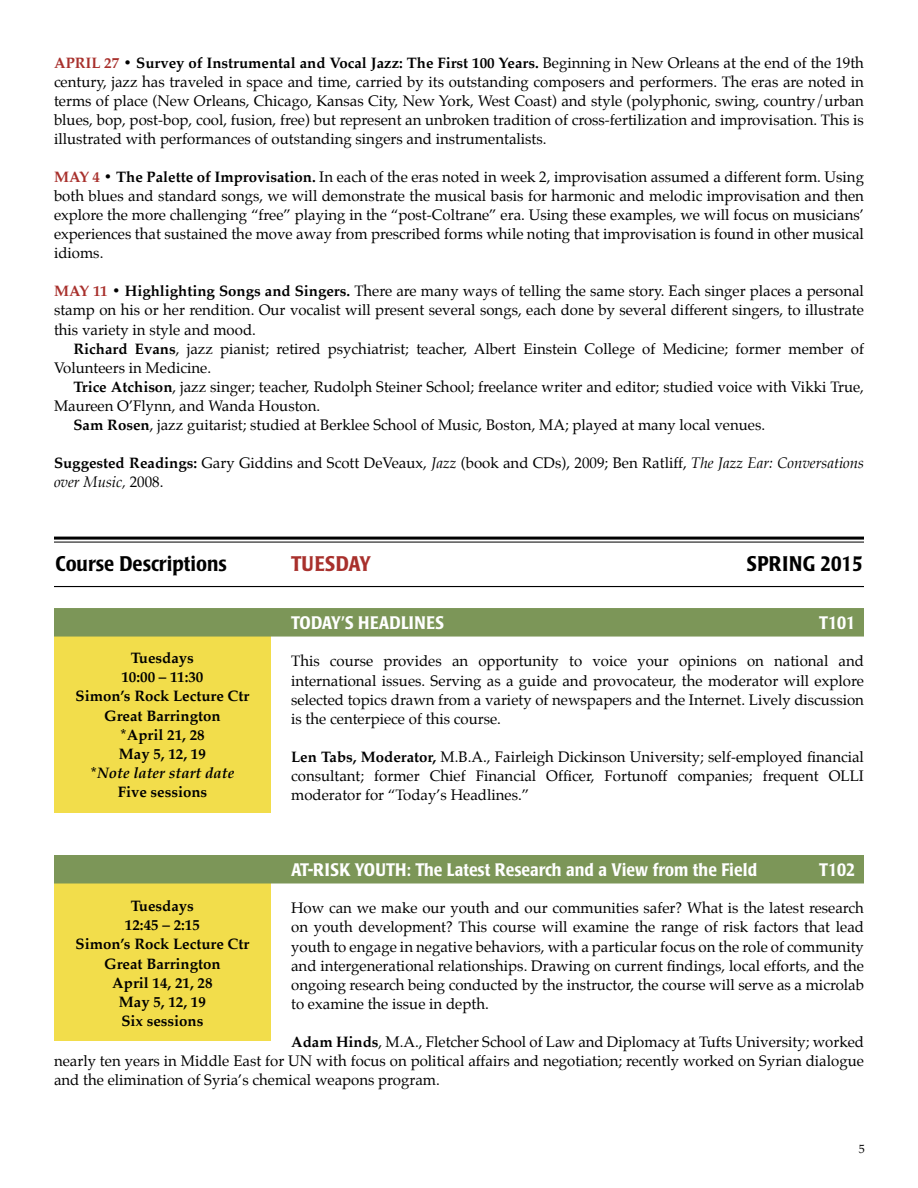
<style>
.page{position:relative;width:918px;height:1188px;background:#fff}
.page>*{position:absolute;margin:0;border:0;box-sizing:border-box;transform-origin:0 0}
.t1{font:500 condensed 21px "Poppl Laudatio";color:#000}
.t2{font:500 condensed 21px "Poppl Laudatio";letter-spacing:.02em;color:#000}
.t3{font:500 condensed 21px "Poppl Laudatio";color:#a8302c}
.t4{font:500 condensed 18px "Poppl Laudatio";color:#fff}
.t5{font:15px/19px "Palatino";color:#000;text-align:justify}
.t6{font:700 15px/19px "Palatino";color:#000;text-align:center}
.t7{font:12px "Palatino";color:#000}
.s1{font-weight:700;color:#a8302c}
.s2{font-weight:700}
.s3{font-style:italic}
</style>
<div class="page">
<div style="left:54px;top:635px;width:217px;height:178px;background:#f2dd4b"></div>
<div style="left:54px;top:884px;width:217px;height:157px;background:#f2dd4b"></div>
<hr style="left:54px;top:537px;width:810px;height:3px;background:#000">
<hr style="left:54px;top:542px;width:810px;height:1px;background:#000">
<hr style="left:54px;top:586px;width:810px;height:1px;background:#000">
<div style="left:54px;top:608px;width:810px;height:29px;background:#7c9658"></div>
<div style="left:54px;top:855px;width:810px;height:29px;background:#7c9658"></div>
<p class="t5" style="left:54px;top:53px;width:812px"><span class="s1">APRIL 27</span> <span class="s2">• Survey of Instrumental and Vocal Jazz: The First 100 Years.</span> Beginning in New Orleans at the end of the 19th century, jazz has traveled in space and time, carried by its outstanding composers and performers. The eras are noted in terms of place (New Orleans, Chicago, Kansas City, New York, West Coast) and style (polyphonic, swing, country/urban blues, bop, post-bop, cool, fusion, free) but represent an unbroken tradition of cross-fertilization and improvisation. This is illustrated with performances of outstanding singers and instrumentalists.</p>
<p class="t5" style="left:54px;top:167px;width:812px"><span class="s1">MAY 4</span> <span class="s2">• The Palette of Improvisation.</span> In each of the eras noted in week 2, improvisation assumed a different form. Using both blues and standard songs, we will demonstrate the musical basis for harmonic and melodic improvisation and then explore the more challenging “free” playing in the “post-Coltrane” era. Using these examples, we will focus on musicians’ experiences that sustained the move away from prescribed forms while noting that improvisation is found in other musical idioms.</p>
<p class="t5" style="left:54px;top:282px;width:811px"><span class="s1">MAY 11</span> <span class="s2">• Highlighting Songs and Singers.</span> There are many ways of telling the same story. Each singer places a personal stamp on his or her rendition. Our vocalist will present several songs, each done by several different singers, to illustrate this variety in style and mood.</p>
<p class="t5" style="left:54px;top:339px;width:812px;text-indent:20px"><span class="s2">Richard Evans</span>, jazz pianist; retired psychiatrist; teacher, Albert Einstein College of Medicine; former member of<br>Volunteers in Medicine.</p>
<p class="t5" style="left:74px;top:377px;width:792px"><span class="s2">Trice Atchison</span>, jazz singer; teacher, Rudolph Steiner School; freelance writer and editor; studied voice with Vikki True,</p>
<p class="t5" style="left:54px;top:396px;width:268px">Maureen O’Flynn, and Wanda Houston.</p>
<p class="t5" style="left:74px;top:415px;width:693px"><span class="s2">Sam Rosen</span>, jazz guitarist; studied at Berklee School of Music, Boston, MA; played at many local venues.</p>
<p class="t5" style="left:54px;top:453px;width:812px"><span class="s2">Suggested Readings:</span> Gary Giddins and Scott DeVeaux, <span class="s3">Jazz</span> (book and CDs), 2009; Ben Ratliff, <span class="s3">The Jazz Ear: Conversations over Music,</span> 2008.</p>
<h1 class="t1" style="left:56px;top:551px;width:173px">Course Descriptions</h1>
<h1 class="t3" style="left:291px;top:551px;width:81px">TUESDAY</h1>
<h1 class="t2" style="left:747px;top:551px;width:117px">SPRING 2015</h1>
<p class="t6" style="left:76px;top:648px;width:175px">Tuesdays<br>10:00 – 11:30<br>Simon’s Rock Lecture Ctr<br>Great Barrington<br>*April 21, 28<br>May 5, 12, 19<br>*<span class="s3">Note later start date<br></span>Five sessions</p>
<p class="t4" style="left:291px;top:613px;width:155px">TODAY’S HEADLINES</p>
<p class="t4" style="left:819px;top:613px;width:37px">T101</p>
<p class="t5" style="left:291px;top:652px;width:574px">This course provides an opportunity to voice your opinions on national and international issues. Serving as a guide and provocateur, the moderator will explore selected topics drawn from a variety of newspapers and the Internet. Lively discussion is the centerpiece of this course.</p>
<p class="t5" style="left:291px;top:747px;width:574px"><span class="s2">Len Tabs, Moderator,</span> M.B.A., Fairleigh Dickinson University; self-employed financial consultant; former Chief Financial Officer, Fortunoff companies; frequent OLLI moderator for “Today’s Headlines.”</p>
<p class="t4" style="left:291px;top:860px;width:467px">AT-RISK YOUTH: The Latest Research and a View from the Field</p>
<p class="t4" style="left:819px;top:860px;width:37px">T102</p>
<p class="t5" style="left:291px;top:899px;width:574px">How can we make our youth and our communities safer? What is the latest research on youth development? This course will examine the range of risk factors that lead youth to engage in negative behaviors, with a particular focus on the role of community and intergenerational relationships. Drawing on current findings, local efforts, and the ongoing research being conducted by the instructor, the course will serve as a microlab to examine the issue in depth.</p>
<p class="t5" style="left:54px;top:1032px;width:812px;text-indent:237px"><span class="s2">Adam Hinds</span>, M.A., Fletcher School of Law and Diplomacy at Tufts University; worked nearly ten years in Middle East for UN with focus on political affairs and negotiation; recently worked on Syrian dialogue and the elimination of Syria’s chemical weapons program.</p>
<p class="t6" style="left:76px;top:896px;width:175px">Tuesdays<br>12:45 – 2:15<br>Simon’s Rock Lecture Ctr<br>Great Barrington<br>April 14, 21, 28<br>May 5, 12, 19<br>Six sessions</p>
<p class="t7" style="left:859px;top:1139px;width:7px">5</p>
</div>
